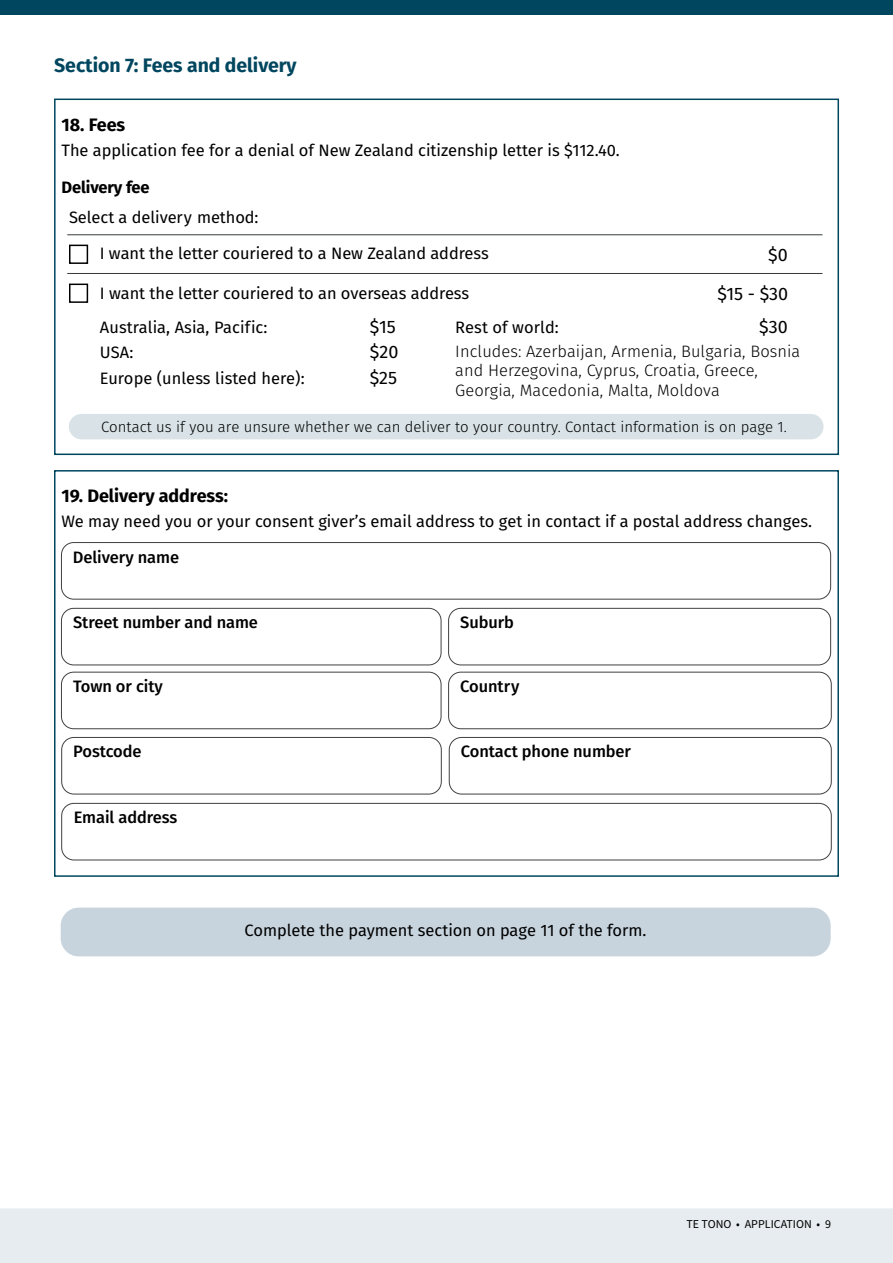
<style>
.page{position:relative;width:893px;height:1263px;background:#fff}
.page>*{position:absolute;margin:0;border:0;box-sizing:border-box;transform-origin:0 0}
.t1{font:700 19.5px "Fira Sans";letter-spacing:-.005em;color:#00465f}
.t2{font:700 18px "Fira Sans";letter-spacing:-.005em;color:#000}
.t3{font:18px/39.6px "Fira Sans";letter-spacing:.005em;color:#000;text-align:right}
.t4{font:16.5px/33.8px "Fira Sans";color:#000}
.t5{font:300 16.5px/19.5px "Fira Sans";letter-spacing:.005em;color:#000}
.t6{font:500 16.5px "Fira Sans";letter-spacing:-.005em;color:#000}
.t7{font:700 16.5px "Fira Sans";letter-spacing:-.01em;color:#000}
.t8{font:300 15px "Fira Sans";letter-spacing:.005em;color:#000}
.t9{font:12px "Source Sans Pro";color:#000}
</style>
<div class="page">
<div style="left:54px;top:99px;width:785px;height:356px;border:2px solid #00465f"></div>
<div style="left:54px;top:470px;width:785px;height:407px;border:2px solid #00465f"></div>
<div style="left:0;top:1208px;width:893px;height:55px;background:#e6ecef"></div>
<div style="left:0;top:0;width:893px;height:15px;background:#00465f"></div>
<hr style="left:67px;top:234px;width:755px;height:1px;background:#373b3d">
<hr style="left:67px;top:273px;width:755px;height:1px;background:#373b3d">
<div style="left:69px;top:414px;width:755px;height:25px;background:#d9e3e7;border-radius:13px"></div>
<div style="left:61px;top:542px;width:770px;height:57px;border:1px solid #414042;border-radius:12px"></div>
<div style="left:61px;top:608px;width:380px;height:57px;border:1px solid #414042;border-radius:12px"></div>
<div style="left:448px;top:608px;width:383px;height:57px;border:1px solid #414042;border-radius:12px"></div>
<div style="left:449px;top:737px;width:382px;height:57px;border:1px solid #414042;border-radius:12px"></div>
<div style="left:61px;top:672px;width:380px;height:57px;border:1px solid #414042;border-radius:12px"></div>
<div style="left:448px;top:672px;width:383px;height:57px;border:1px solid #414042;border-radius:12px"></div>
<div style="left:62px;top:737px;width:379px;height:57px;border:1px solid #414042;border-radius:12px"></div>
<div style="left:62px;top:803px;width:769px;height:57px;border:1px solid #414042;border-radius:12px"></div>
<div style="left:69px;top:245px;width:19px;height:19px;border:1px solid #000"></div>
<div style="left:69px;top:284px;width:19px;height:19px;border:1px solid #000"></div>
<div style="left:61px;top:908px;width:770px;height:48px;background:#c7d4de;border-radius:18px"></div>
<p class="t1" style="left:54px;top:49px;width:244px">Section 7: Fees and delivery</p>
<p class="t2" style="left:62px;top:109px;width:65px">18. Fees</p>
<p class="t4" style="left:62px;top:133px;width:560px">The application fee for a denial of New Zealand citizenship letter is $112.40.</p>
<p class="t7" style="left:62px;top:173px;width:90px">Delivery fee</p>
<p class="t4" style="left:69px;top:200px;width:191px">Select a delivery method:</p>
<p class="t3" style="left:717px;top:234px;width:72px">$0<br>$15 - $30</p>
<p class="t4" style="left:100px;top:236px;width:391px">I want the letter couriered to a New Zealand address</p>
<p class="t4" style="left:100px;top:276px;width:371px">I want the letter couriered to an overseas address<br>Australia, Asia, Pacific:</p>
<p class="t3" style="left:370px;top:306px;width:27px">$15</p>
<p class="t4" style="left:455px;top:310px;width:105px">Rest of world:</p>
<p class="t3" style="left:759px;top:306px;width:30px">$30</p>
<p class="t5" style="left:455px;top:341px;width:346px">Includes: Azerbaijan, Armenia, Bulgaria, Bosnia and Herzegovina, Cyprus, Croatia, Greece,<br>Georgia, Macedonia, Malta, Moldova</p>
<p class="t4" style="left:100px;top:335px;width:35px">USA:</p>
<p class="t3" style="left:370px;top:332px;width:30px">$20</p>
<p class="t4" style="left:100px;top:361px;width:206px">Europe (unless listed here):</p>
<p class="t3" style="left:370px;top:358px;width:29px">$25</p>
<p class="t8" style="left:101px;top:416px;width:687px">Contact us if you are unsure whether we can deliver to your country. Contact information is on page 1.</p>
<p class="t2" style="left:62px;top:480px;width:168px">19. Delivery address:</p>
<p class="t4" style="left:62px;top:504px;width:752px">We may need you or your consent giver’s email address to get in contact if a postal address changes.</p>
<p class="t6" style="left:73px;top:544px;width:108px">Delivery name</p>
<p class="t6" style="left:73px;top:609px;width:187px">Street number and name</p>
<p class="t6" style="left:460px;top:609px;width:55px">Suburb</p>
<p class="t6" style="left:73px;top:673px;width:91px">Town or city</p>
<p class="t6" style="left:460px;top:673px;width:61px">Country</p>
<p class="t6" style="left:73px;top:738px;width:70px">Postcode</p>
<p class="t6" style="left:74px;top:804px;width:105px">Email address</p>
<p class="t6" style="left:461px;top:738px;width:172px">Contact phone number</p>
<p class="t4" style="left:245px;top:913px;width:404px">Complete the payment section on page 11 of the form.</p>
<p class="t9" style="left:686px;top:1216px;width:146px">TE TONO • APPLICATION • 9</p>
</div>
